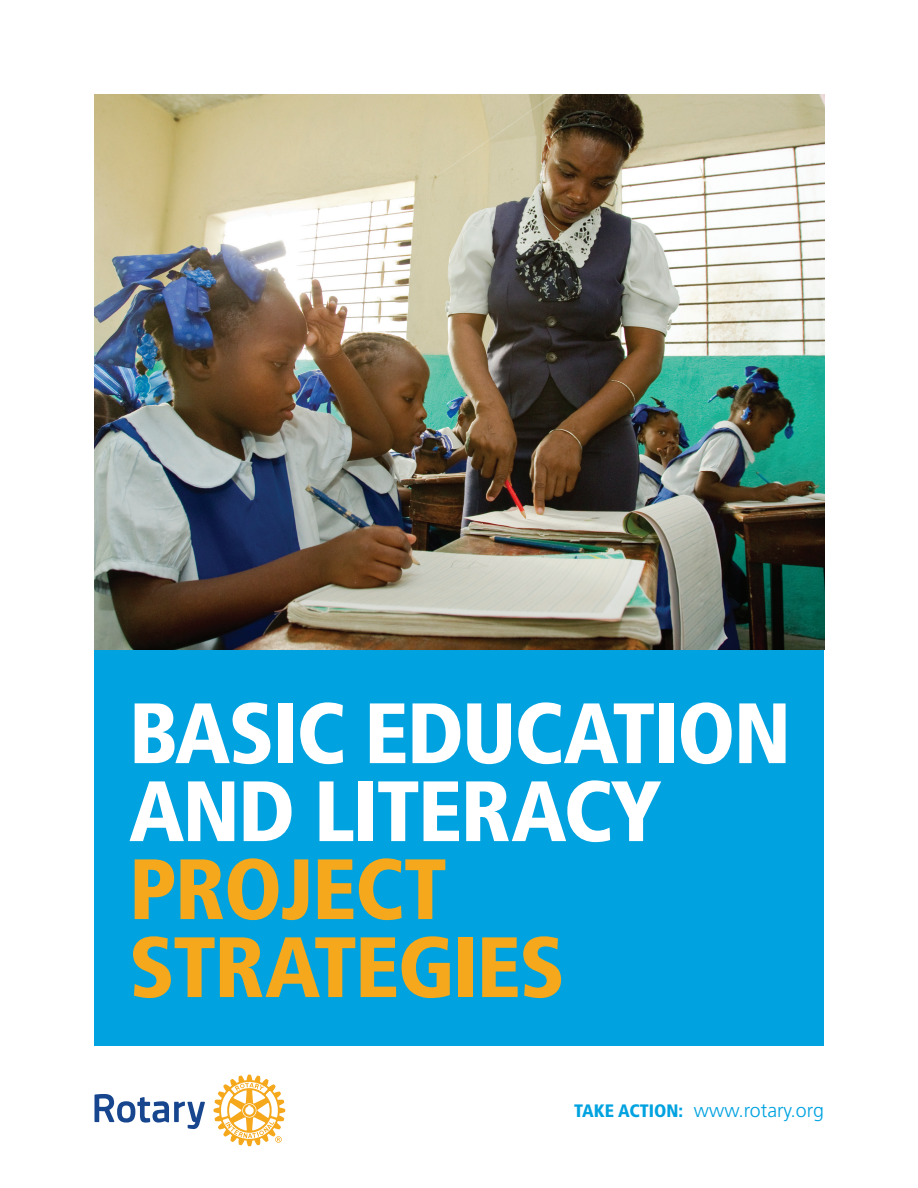
<style>
.page{position:relative;width:918px;height:1188px;background:#fff}
.page>*{position:absolute;margin:0;border:0;box-sizing:border-box;transform-origin:0 0}
.t1{font:900 condensed 85.5px/78px "Frutiger LT Std";letter-spacing:-.02em;color:#fff}
.t2{font:900 condensed 85.5px/78px "Frutiger LT Std";letter-spacing:-.02em;color:#f5a81c}
.t3{font:300 19.5px "Frutiger LT Std";color:#00a2e0}
.s1{font-weight:900;font-stretch:condensed;font-size:18px}
</style>
<div class="page">
<div style="left:94px;top:649px;width:730px;height:396px;background:#00a2e0"></div>
<img style="left:94px;top:94px;width:730px;height:555px">
<svg style="left:95px;top:1094px;width:110px;height:35px"></svg>
<svg style="left:214px;top:1075px;width:71px;height:71px"></svg>
<p class="t1" style="left:129px;top:694px;width:663px">BASIC EDUCATION<br>AND LITERACY</p>
<p class="t2" style="left:129px;top:850px;width:438px">PROJECT<br>STRATEGIES</p>
<p class="t3" style="left:574px;top:1099px;width:251px"><span class="s1">TAKE ACTION:</span> www.rotary.org</p>
</div>
